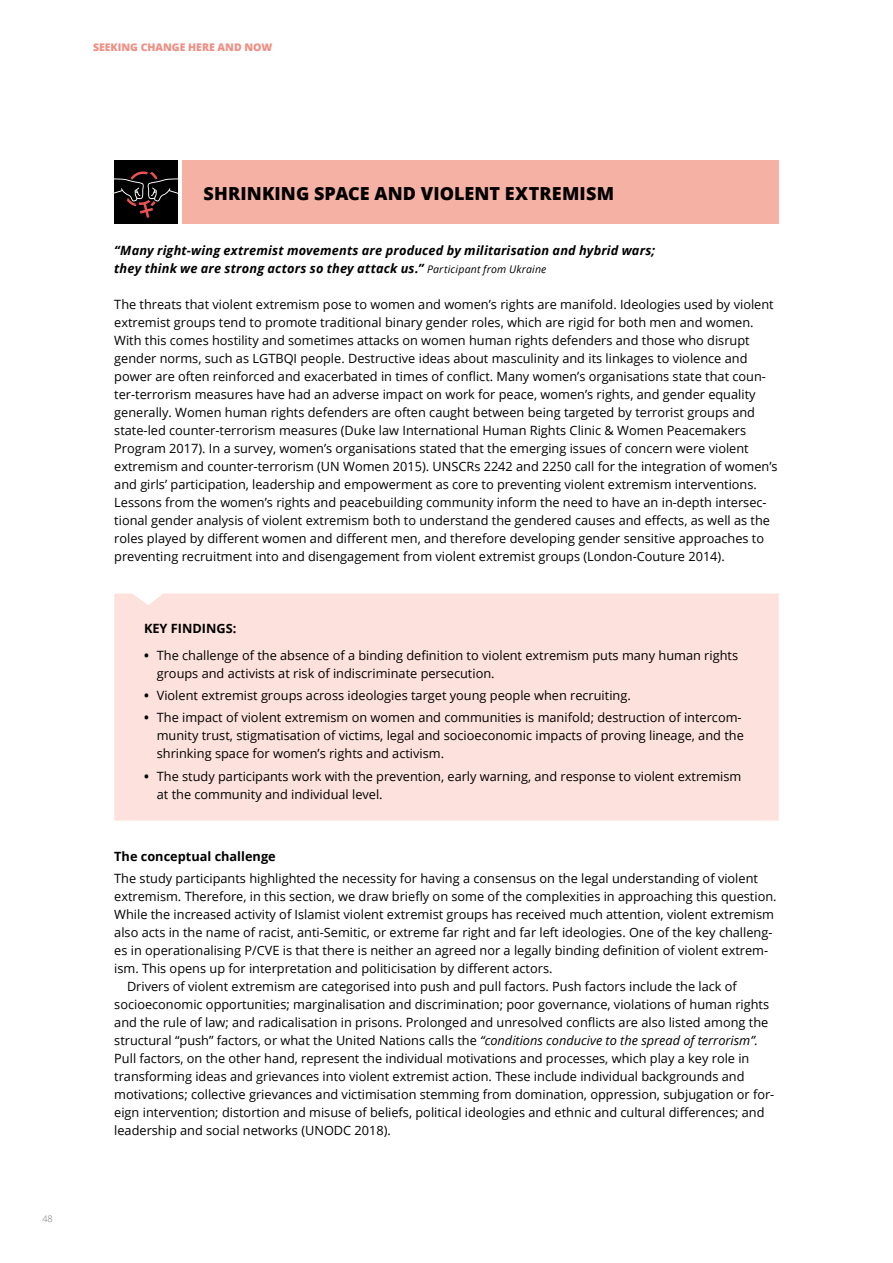
<style>
.page{position:relative;width:893px;height:1263px;background:#fff}
.page>*{position:absolute;margin:0;border:0;box-sizing:border-box;transform-origin:0 0}
.t1{font:800 18px "Open Sans";letter-spacing:.005em;color:#000}
.t2{font:12.75px/18px "Open Sans";color:#000}
.t3{font:italic 700 12.75px/18px "Open Sans";letter-spacing:.01em;color:#000}
.t4{font:700 12.75px "Open Sans";color:#000}
.t5{font:800 10.5px "Open Sans";color:#f18d82}
.t6{font:300 9px "Open Sans";color:#706f6f}
.s1{font-weight:400;font-size:10.5px}
.s2{font-weight:700}
.s3{font-style:italic}
</style>
<div class="page">
<div style="left:114px;top:593px;width:665px;height:227px;background:#fce1dc"></div>
<div style="left:182px;top:161px;width:597px;height:63px;background:#f6b1a5"></div>
<div style="left:114px;top:161px;width:64px;height:63px;background:#000"></div>
<svg style="left:114px;top:171px;width:64px;height:47px"></svg>
<p class="t5" style="left:93px;top:39px;width:181px">SEEKING CHANGE HERE AND NOW</p>
<p class="t6" style="left:43px;top:1212px;width:12px">48</p>
<h1 class="t1" style="left:204px;top:180px;width:412px">SHRINKING SPACE AND VIOLENT EXTREMISM</h1>
<p class="t3" style="left:114px;top:241px;width:542px">“Many right-wing extremist movements are produced by militarisation and hybrid wars; they think we are strong actors so they attack us.” <span class="s1">Participant from Ukraine</span></p>
<p class="t2" style="left:114px;top:295px;width:665px">The threats that violent extremism pose to women and women’s rights are manifold. Ideologies used by violent extremist groups tend to promote traditional binary gender roles, which are rigid for both men and women.<br>With this comes hostility and sometimes attacks on women human rights defenders and those who disrupt gender norms, such as LGTBQI people. Destructive ideas about masculinity and its linkages to violence and power are often reinforced and exacerbated in times of conflict. Many women’s organisations state that coun&shy;ter-terrorism measures have had an adverse impact on work for peace, women’s rights, and gender equality generally. Women human rights defenders are often caught between being targeted by terrorist groups and state-led counter-terrorism measures (Duke law International Human Rights Clinic &amp; Women Peacemakers Program 2017). In a survey, women’s organisations stated that the emerging issues of concern were violent extremism and counter-terrorism (UN Women 2015). UNSCRs 2242 and 2250 call for the integration of women’s and girls’ participation, leadership and empowerment as core to preventing violent extremism interventions.<br>Lessons from the women’s rights and peacebuilding community inform the need to have an in-depth intersec&shy;tional gender analysis of violent extremism both to understand the gendered causes and effects, as well as the roles played by different women and different men, and therefore developing gender sensitive approaches to preventing recruitment into and disengagement from violent extremist groups (London-Couture 2014).</p>
<p class="t4" style="left:144px;top:620px;width:94px">KEY FINDINGS:</p>
<p class="t2" style="left:157px;top:646px;width:583px;text-indent:-13px"><span class="s2">•</span> The challenge of the absence of a binding definition to violent extremism puts many human rights groups and activists at risk of indiscriminate persecution.</p>
<p class="t2" style="left:144px;top:686px;width:488px"><span class="s2">•</span> Violent extremist groups across ideologies target young people when recruiting.</p>
<p class="t2" style="left:157px;top:708px;width:588px;text-indent:-13px"><span class="s2">•</span> The impact of violent extremism on women and communities is manifold; destruction of intercom&shy;munity trust, stigmatisation of victims, legal and socioeconomic impacts of proving lineage, and the shrinking space for women’s rights and activism.</p>
<p class="t2" style="left:157px;top:767px;width:586px;text-indent:-13px"><span class="s2">•</span> The study participants work with the prevention, early warning, and response to violent extremism at the community and individual level.</p>
<p class="t4" style="left:114px;top:847px;width:163px">The conceptual challenge</p>
<p class="t2" style="left:114px;top:869px;width:645px">The study participants highlighted the necessity for having a consensus on the legal understanding of violent</p>
<p class="t2" style="left:114px;top:887px;width:664px">extremism. Therefore, in this section, we draw briefly on some of the complexities in approaching this question.</p>
<p class="t2" style="left:114px;top:905px;width:661px">While the increased activity of Islamist violent extremist groups has received much attention, violent extremism</p>
<p class="t2" style="left:114px;top:923px;width:660px">also acts in the name of racist, anti-Semitic, or extreme far right and far left ideologies. One of the key challeng-</p>
<p class="t2" style="left:114px;top:941px;width:655px">es in operationalising P/CVE is that there is neither an agreed nor a legally binding definition of violent extrem-</p>
<p class="t2" style="left:114px;top:959px;width:440px">ism. This opens up for interpretation and politicisation by different actors.</p>
<p class="t2" style="left:127px;top:977px;width:611px">Drivers of violent extremism are categorised into push and pull factors. Push factors include the lack of</p>
<p class="t2" style="left:114px;top:995px;width:656px">socioeconomic opportunities; marginalisation and discrimination; poor governance, violations of human rights</p>
<p class="t2" style="left:114px;top:1013px;width:656px">and the rule of law; and radicalisation in prisons. Prolonged and unresolved conflicts are also listed among the</p>
<p class="t2" style="left:114px;top:1031px;width:645px">structural “push” factors, or what the United Nations calls the <span class="s3">“conditions conducive to the spread of terrorism”.</span></p>
<p class="t2" style="left:114px;top:1049px;width:637px">Pull factors, on the other hand, represent the individual motivations and processes, which play a key role in</p>
<p class="t2" style="left:114px;top:1067px;width:632px">transforming ideas and grievances into violent extremist action. These include individual backgrounds and</p>
<p class="t2" style="left:114px;top:1085px;width:661px">motivations; collective grievances and victimisation stemming from domination, oppression, subjugation or for-</p>
<p class="t2" style="left:114px;top:1103px;width:652px">eign intervention; distortion and misuse of beliefs, political ideologies and ethnic and cultural differences; and</p>
<p class="t2" style="left:114px;top:1121px;width:278px">leadership and social networks (UNODC 2018).</p>
</div>
